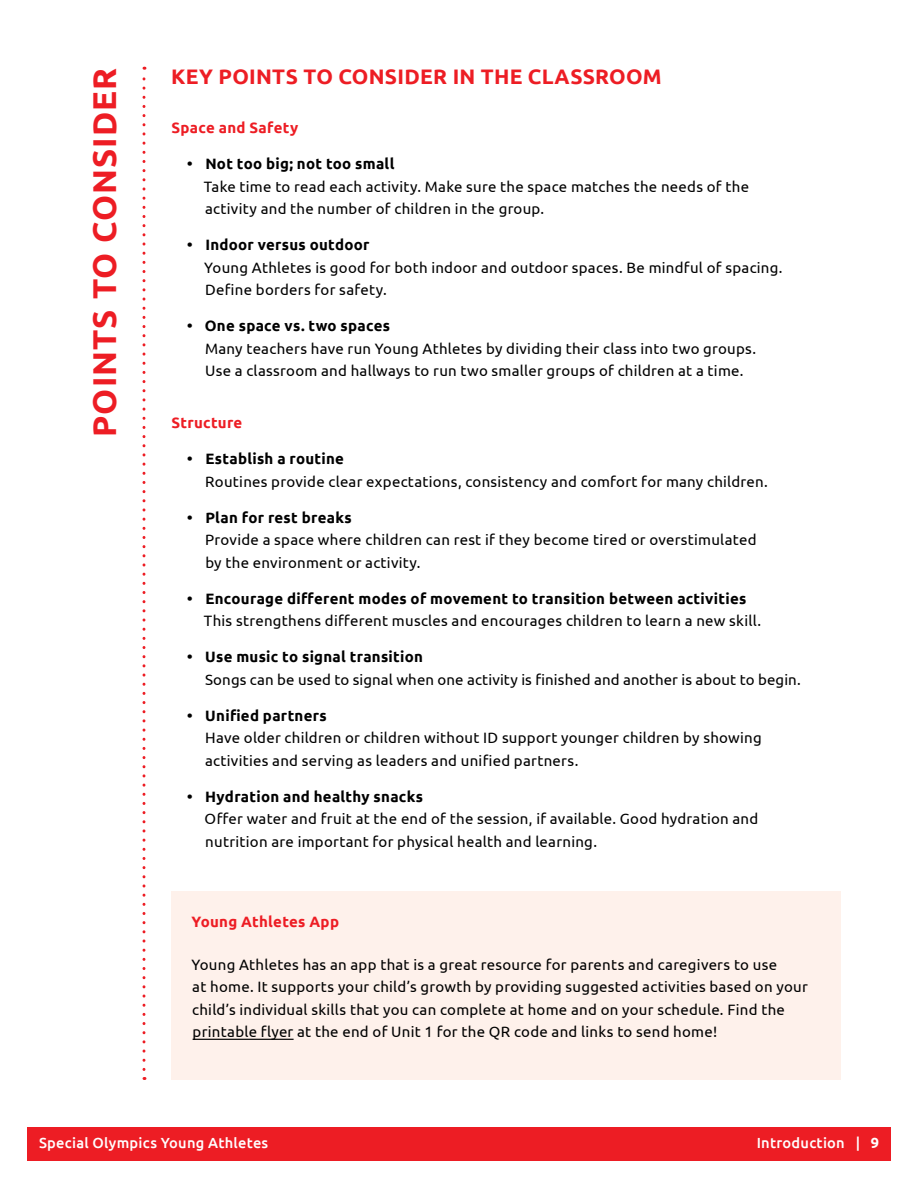
<style>
.page{position:relative;width:918px;height:1188px;background:#fff}
.page>*{position:absolute;margin:0;border:0;box-sizing:border-box;transform-origin:0 0}
.t1{font:700 33px "Ubuntu";letter-spacing:.03em;color:#ed1d24}
.t2{font:700 21px "Ubuntu";letter-spacing:.015em;color:#ed1d24}
.t3{font:15px/22.5px "Ubuntu";letter-spacing:.02em;color:#000}
.t4{font:700 15px "Ubuntu";letter-spacing:.02em;color:#000}
.t5{font:700 15px "Ubuntu";letter-spacing:.02em;color:#ed1d24}
.t6{font:500 14.7px "Ubuntu";letter-spacing:.015em;color:#fff}
.s1{font-weight:700}
</style>
<div class="page">
<div style="left:27px;top:1127px;width:864px;height:34px;background:#ed1d24"></div>
<svg style="left:142px;top:67px;width:4px;height:1002px"></svg>
<div style="left:171px;top:891px;width:670px;height:189px;background:#fef1eb"></div>
<hr style="left:193px;top:1039px;width:101px;height:1px;background:#000">
<h1 class="t1" style="left:85px;top:437px;width:371px;rotate:-90deg">POINTS TO CONSIDER</h1>
<h2 class="t2" style="left:171px;top:64px;width:492px">KEY POINTS TO CONSIDER IN THE CLASSROOM</h2>
<p class="t5" style="left:171px;top:119px;width:128px">Space and Safety</p>
<p class="t4" style="left:187px;top:155px;width:209px">• Not too big; not too small</p>
<p class="t3" style="left:204px;top:175px;width:547px">Take time to read each activity. Make sure the space matches the needs of the activity and the number of children in the group.</p>
<p class="t4" style="left:187px;top:236px;width:184px">• Indoor versus outdoor</p>
<p class="t3" style="left:204px;top:256px;width:580px">Young Athletes is good for both indoor and outdoor spaces. Be mindful of spacing.<br>Define borders for safety.</p>
<p class="t4" style="left:187px;top:317px;width:204px">• One space vs. two spaces</p>
<p class="t3" style="left:205px;top:337px;width:553px">Many teachers have run Young Athletes by dividing their class into two groups.<br>Use a classroom and hallways to run two smaller groups of children at a time.</p>
<p class="t5" style="left:171px;top:414px;width:72px">Structure</p>
<p class="t4" style="left:187px;top:450px;width:158px">• Establish a routine</p>
<p class="t3" style="left:205px;top:469px;width:564px">Routines provide clear expectations, consistency and comfort for many children.</p>
<p class="t4" style="left:187px;top:508px;width:166px">• Plan for rest breaks</p>
<p class="t3" style="left:205px;top:528px;width:553px">Provide a space where children can rest if they become tired or overstimulated by the environment or activity.</p>
<p class="t4" style="left:187px;top:589px;width:561px">• Encourage different modes of movement to transition between activities</p>
<p class="t3" style="left:204px;top:609px;width:559px">This strengthens different muscles and encourages children to learn a new skill.</p>
<p class="t4" style="left:187px;top:648px;width:237px">• Use music to signal transition</p>
<p class="t3" style="left:205px;top:667px;width:597px">Songs can be used to signal when one activity is finished and another is about to begin.</p>
<p class="t4" style="left:187px;top:706px;width:141px">• Unified partners</p>
<p class="t3" style="left:205px;top:726px;width:558px">Have older children or children without ID support younger children by showing activities and serving as leaders and unified partners.</p>
<p class="t4" style="left:187px;top:787px;width:238px">• Hydration and healthy snacks</p>
<p class="t3" style="left:205px;top:807px;width:555px">Offer water and fruit at the end of the session, if available. Good hydration and nutrition are important for physical health and learning.</p>
<p class="t5" style="left:192px;top:913px;width:149px">Young Athletes App</p>
<p class="t3" style="left:192px;top:953px;width:618px">Young Athletes has an app that is a great resource for parents and caregivers to use<br>at home. It supports your child’s growth by providing suggested activities based on your child’s individual skills that you can complete at home and on your schedule. Find the printable flyer at the end of Unit 1 for the QR code and links to send home!</p>
<p class="t6" style="left:39px;top:1134px;width:231px">Special Olympics Young Athletes</p>
<p class="t6" style="left:757px;top:1134px;width:124px">Introduction | <span class="s1">9</span></p>
</div>
